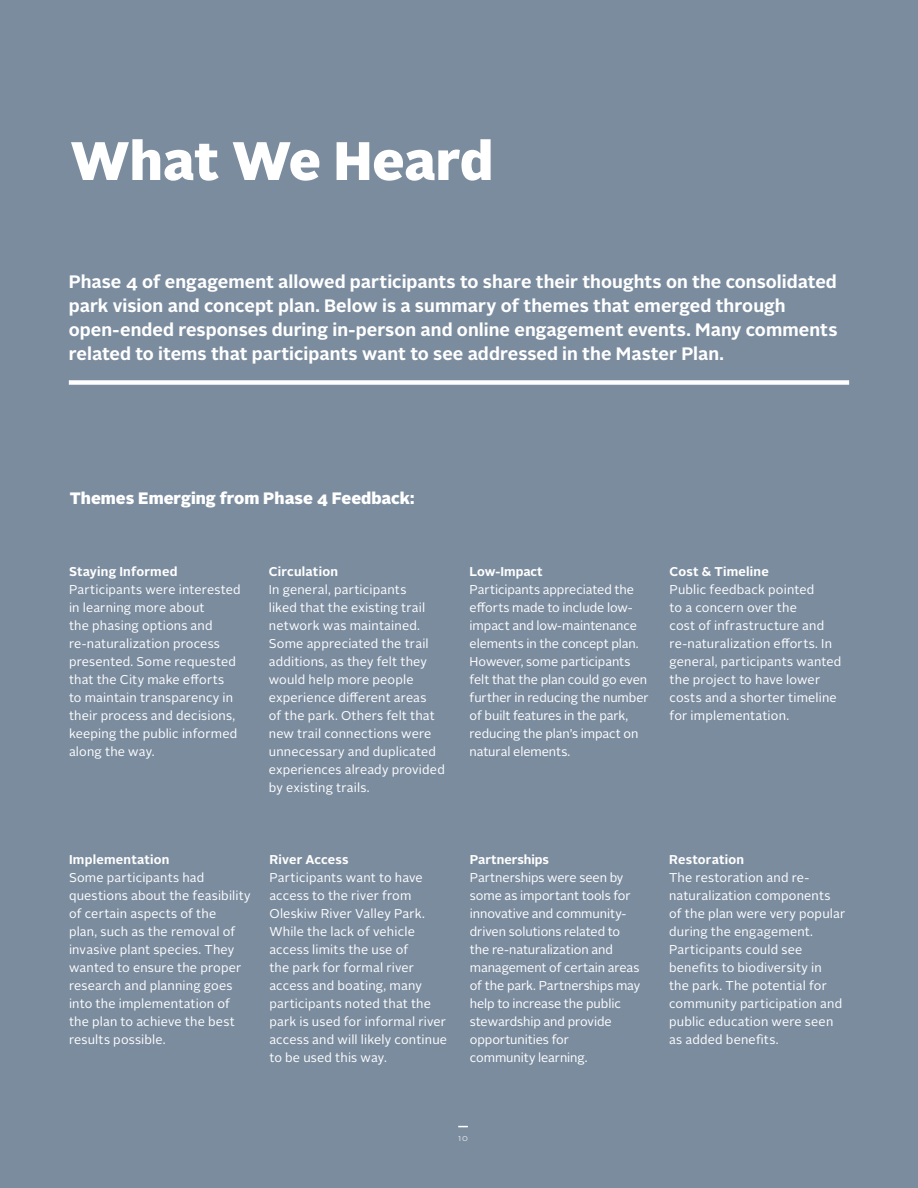
<style>
.page{position:relative;width:918px;height:1188px;background:#7b8c9f}
.page>*{position:absolute;margin:0;border:0;box-sizing:border-box;transform-origin:0 0}
.t1{font:900 54px "Alright Sans";letter-spacing:-.005em;color:#fff}
.t2{font:700 18px/24px "Alright Sans";color:#fff}
.t3{font:900 16.5px "Alright Sans";color:#fff}
.t4{font:12.75px/18px "Alright Sans";letter-spacing:.015em;color:#fff}
.t5{font:12.75px/18px "Alright Sans";letter-spacing:-.005em;color:#fff}
.t6{font:700 12.75px "Alright Sans";letter-spacing:.015em;color:#fff}
.t7{font:700 12.75px "Alright Sans";letter-spacing:-.005em;color:#fff}
.t8{font:700 12.75px "Alright Sans";letter-spacing:-.01em;color:#fff}
.t9{font:300 9px "Alright Sans";color:#fff}
</style>
<div class="page">
<div style="left:69px;top:380px;width:780px;height:5px;background:#fff"></div>
<h1 class="t1" style="left:70px;top:122px;width:425px">What We Heard</h1>
<p class="t2" style="left:69px;top:270px;width:770px">Phase 4 of engagement allowed participants to share their thoughts on the consolidated park vision and concept plan. Below is a summary of themes that emerged through open-ended responses during in-person and online engagement events. Many comments related to items that participants want to see addressed in the Master Plan.</p>
<p class="t3" style="left:70px;top:486px;width:346px">Themes Emerging from Phase 4 Feedback:</p>
<p class="t6" style="left:69px;top:563px;width:110px">Staying Informed</p>
<p class="t4" style="left:69px;top:581px;width:173px">Participants were interested in learning more about<br>the phasing options and re-naturalization process presented. Some requested that the City make efforts<br>to maintain transparency in their process and decisions, keeping the public informed along the way.</p>
<p class="t6" style="left:269px;top:563px;width:71px">Circulation</p>
<p class="t4" style="left:269px;top:581px;width:178px">In general, participants<br>liked that the existing trail network was maintained.<br>Some appreciated the trail additions, as they felt they would help more people experience different areas<br>of the park. Others felt that new trail connections were unnecessary and duplicated experiences already provided by existing trails.</p>
<p class="t8" style="left:470px;top:563px;width:75px">Low-Impact</p>
<p class="t5" style="left:470px;top:581px;width:181px">Participants appreciated the efforts made to include low&shy;impact and low-maintenance elements in the concept plan.<br>However, some participants felt that the plan could go even further in reducing the number of built features in the park, reducing the plan’s impact on natural elements.</p>
<p class="t6" style="left:670px;top:563px;width:101px">Cost &amp; Timeline</p>
<p class="t4" style="left:670px;top:581px;width:173px">Public feedback pointed<br>to a concern over the<br>cost of infrastructure and re-naturalization efforts. In general, participants wanted the project to have lower costs and a shorter timeline for implementation.</p>
<p class="t6" style="left:69px;top:851px;width:102px">Implementation</p>
<p class="t4" style="left:69px;top:869px;width:183px">Some participants had questions about the feasibility of certain aspects of the<br>plan, such as the removal of invasive plant species. They wanted to ensure the proper research and planning goes into the implementation of the plan to achieve the best results possible.</p>
<p class="t6" style="left:269px;top:851px;width:81px">River Access</p>
<p class="t4" style="left:269px;top:869px;width:179px">Participants want to have access to the river from<br>Oleskiw River Valley Park.<br>While the lack of vehicle access limits the use of<br>the park for formal river access and boating, many participants noted that the park is used for informal river access and will likely continue to be used this way.</p>
<p class="t7" style="left:470px;top:851px;width:81px">Partnerships</p>
<p class="t5" style="left:470px;top:869px;width:172px">Partnerships were seen by some as important tools for innovative and community&shy;driven solutions related to the re-naturalization and management of certain areas of the park. Partnerships may help to increase the public stewardship and provide opportunities for<br>community learning.</p>
<p class="t6" style="left:669px;top:851px;width:77px">Restoration</p>
<p class="t4" style="left:669px;top:869px;width:178px">The restoration and re&shy;naturalization components of the plan were very popular during the engagement.<br>Participants could see benefits to biodiversity in<br>the park. The potential for community participation and public education were seen as added benefits.</p>
<p class="t9" style="left:458px;top:1132px;width:12px">10</p>
</div>
